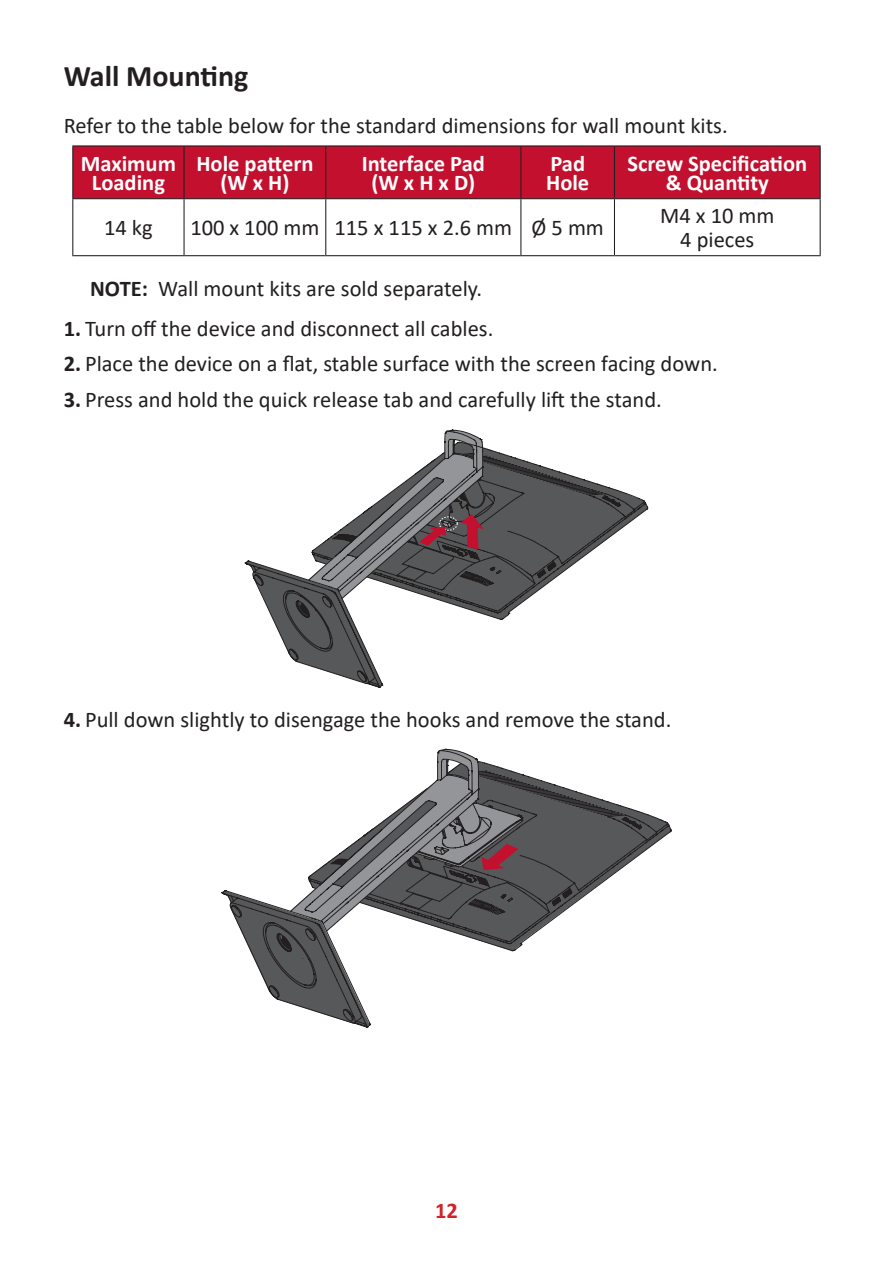
<style>
.page{position:relative;width:893px;height:1263px;background:#fff}
.page>*{position:absolute;margin:0;border:0;box-sizing:border-box;transform-origin:0 0}
.Heading_2{font:700 30px "Calibri";color:#231f20}
.Body{font:22.5px "Calibri";color:#231f20}
.Body-2{font:700 22.5px/19.5px "Calibri";color:#fff;text-align:center}
.Note{font:22.5px "Calibri";color:#231f20}
.t1{font:700 22.5px "Calibri";color:#d1232a}
.s1{font-weight:700}
</style>
<div class="page">
<div style="left:73px;top:146px;width:747px;height:52px;background:#c3102f"></div>
<hr style="left:72px;top:145px;width:112px;height:1px;background:#231f20">
<hr style="left:72px;top:146px;width:1px;height:52px;background:#231f20">
<hr style="left:184px;top:145px;width:142px;height:1px;background:#231f20">
<hr style="left:184px;top:146px;width:1px;height:52px;background:#231f20">
<hr style="left:326px;top:145px;width:195px;height:1px;background:#231f20">
<hr style="left:325px;top:146px;width:1px;height:52px;background:#231f20">
<hr style="left:521px;top:145px;width:93px;height:1px;background:#231f20">
<hr style="left:520px;top:146px;width:1px;height:52px;background:#231f20">
<hr style="left:614px;top:145px;width:207px;height:1px;background:#231f20">
<hr style="left:614px;top:146px;width:1px;height:52px;background:#231f20">
<hr style="left:820px;top:146px;width:1px;height:52px;background:#231f20">
<hr style="left:72px;top:198px;width:112px;height:1px;background:#231f20">
<hr style="left:72px;top:199px;width:1px;height:56px;background:#231f20">
<hr style="left:184px;top:198px;width:142px;height:1px;background:#231f20">
<hr style="left:184px;top:199px;width:1px;height:56px;background:#231f20">
<hr style="left:326px;top:198px;width:195px;height:1px;background:#231f20">
<hr style="left:325px;top:199px;width:1px;height:56px;background:#231f20">
<hr style="left:521px;top:198px;width:93px;height:1px;background:#231f20">
<hr style="left:520px;top:199px;width:1px;height:56px;background:#231f20">
<hr style="left:614px;top:198px;width:207px;height:1px;background:#231f20">
<hr style="left:614px;top:199px;width:1px;height:56px;background:#231f20">
<hr style="left:820px;top:199px;width:1px;height:56px;background:#231f20">
<hr style="left:72px;top:255px;width:112px;height:1px;background:#231f20">
<hr style="left:184px;top:255px;width:142px;height:1px;background:#231f20">
<hr style="left:326px;top:255px;width:195px;height:1px;background:#231f20">
<hr style="left:521px;top:255px;width:93px;height:1px;background:#231f20">
<hr style="left:614px;top:255px;width:207px;height:1px;background:#231f20">
<svg style="left:245px;top:429px;width:401px;height:259px"></svg>
<svg style="left:221px;top:749px;width:448px;height:278px"></svg>
<p class="Heading_2" style="left:64px;top:55px;width:186px">Wall Mounting</p>
<p class="Body" style="left:64px;top:110px;width:665px">Refer to the table below for the standard dimensions for wall mount kits.</p>
<p class="Body-2" style="left:81px;top:153px;width:97px">Maximum<br>Loading</p>
<p class="Body-2" style="left:196px;top:153px;width:119px">Hole pattern (W x H)</p>
<p class="Body-2" style="left:362px;top:153px;width:125px">Interface Pad (W x H x D)</p>
<p class="Body-2" style="left:546px;top:153px;width:45px;text-align:left">Pad<br>Hole</p>
<p class="Body-2" style="left:627px;top:153px;width:181px">Screw Specification &amp; Quantity</p>
<p class="Body" style="left:104px;top:212px;width:50px">14 kg</p>
<p class="Body" style="left:190px;top:212px;width:130px">100 x 100 mm</p>
<p class="Body" style="left:334px;top:212px;width:179px">115 x 115 x 2.6 mm</p>
<p class="Body" style="left:531px;top:212px;width:74px">Ø 5 mm</p>
<p class="Body" style="left:660px;top:200px;width:116px">M4 x 10 mm</p>
<p class="Body" style="left:680px;top:224px;width:76px">4 pieces</p>
<p class="Note" style="left:90px;top:273px;width:394px"><span class="s1">NOTE:</span> Wall mount kits are sold separately.</p>
<p class="Body" style="left:64px;top:313px;width:431px"><span class="s1">1.</span> Turn off the device and disconnect all cables.</p>
<p class="Body" style="left:64px;top:348px;width:656px"><span class="s1">2.</span> Place the device on a flat, stable surface with the screen facing down.</p>
<p class="Body" style="left:64px;top:384px;width:599px"><span class="s1">3.</span> Press and hold the quick release tab and carefully lift the stand.</p>
<p class="Body" style="left:64px;top:704px;width:609px"><span class="s1">4.</span> Pull down slightly to disengage the hooks and remove the stand.</p>
<p class="t1" style="left:435px;top:1194px;width:24px">12</p>
</div>
